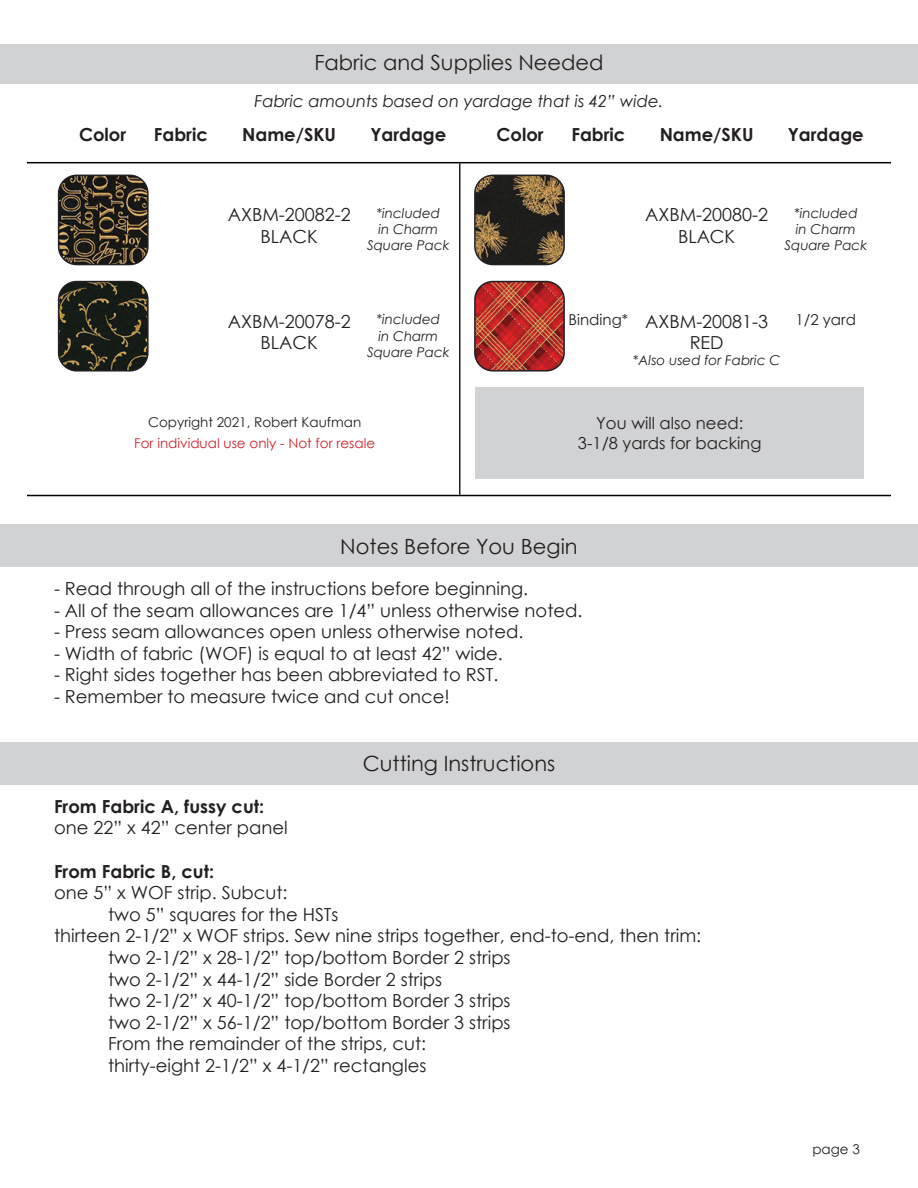
<style>
.page{position:relative;width:918px;height:1188px;background:#fff}
.page>*{position:absolute;margin:0;border:0;box-sizing:border-box;transform-origin:0 0}
.t1{font:21px "Century Gothic";color:#231f20}
.t2{font:18px/21.6px "Century Gothic";color:#231f20;text-align:center}
.t3{font:700 18px "Century Gothic";color:#231f20}
.t4{font:italic 16.5px "Century Gothic";color:#231f20}
.t5{font:16.5px/19.8px "Century Gothic";color:#231f20;text-align:center}
.t6{font:15px "Century Gothic";color:#231f20}
.t7{font:italic 13.5px/16.2px "Century Gothic";color:#231f20;text-align:center}
.t8{font:13.5px "Century Gothic";color:#d1232a}
.t9{font:13.5px "Century Gothic";color:#231f20}
</style>
<div class="page">
<div style="left:0;top:44px;width:918px;height:40px;background:#d1d2d4"></div>
<hr style="left:27px;top:162px;width:864px;height:1px;background:#000">
<hr style="left:459px;top:163px;width:1px;height:332px;background:#231f20">
<img style="left:59px;top:175px;width:87px;height:90px">
<div style="left:58px;top:175px;width:91px;height:90px;border:2px solid #231f20;border-radius:18px"></div>
<img style="left:59px;top:282px;width:87px;height:87px">
<div style="left:58px;top:281px;width:91px;height:91px;border:2px solid #231f20;border-radius:18px"></div>
<img style="left:475px;top:175px;width:89px;height:90px">
<div style="left:474px;top:175px;width:91px;height:90px;border:2px solid #231f20;border-radius:18px"></div>
<img style="left:475px;top:282px;width:89px;height:87px">
<div style="left:474px;top:281px;width:91px;height:91px;border:2px solid #231f20;border-radius:18px"></div>
<hr style="left:27px;top:495px;width:864px;height:1px;background:#000">
<div style="left:475px;top:387px;width:389px;height:91px;background:#d1d2d4"></div>
<div style="left:0;top:525px;width:918px;height:42px;background:#d1d2d4"></div>
<div style="left:0;top:742px;width:918px;height:42px;background:#d1d2d4"></div>
<p class="t1" style="left:314px;top:47px;width:291px">Fabric and Supplies Needed</p>
<p class="t4" style="left:254px;top:90px;width:411px">Fabric amounts based on yardage that is 42” wide.</p>
<p class="t3" style="left:79px;top:121px;width:49px">Color</p>
<p class="t3" style="left:154px;top:121px;width:55px">Fabric</p>
<p class="t3" style="left:242px;top:121px;width:95px">Name/SKU</p>
<p class="t3" style="left:370px;top:121px;width:77px">Yardage</p>
<p class="t3" style="left:497px;top:121px;width:49px">Color</p>
<p class="t3" style="left:571px;top:121px;width:55px">Fabric</p>
<p class="t3" style="left:660px;top:121px;width:95px">Name/SKU</p>
<p class="t3" style="left:788px;top:121px;width:77px">Yardage</p>
<p class="t2" style="left:228px;top:204px;width:124px">AXBM-20082-2<br>BLACK</p>
<p class="t7" style="left:367px;top:205px;width:84px">*included<br>in Charm<br>Square Pack</p>
<p class="t2" style="left:645px;top:204px;width:124px">AXBM-20080-2<br>BLACK</p>
<p class="t7" style="left:784px;top:205px;width:84px">*included<br>in Charm<br>Square Pack</p>
<p class="t2" style="left:228px;top:310px;width:124px">AXBM-20078-2<br>BLACK</p>
<p class="t7" style="left:367px;top:311px;width:84px">*included<br>in Charm<br>Square Pack</p>
<p class="t6" style="left:569px;top:310px;width:61px">Binding*</p>
<p class="t2" style="left:645px;top:310px;width:124px">AXBM-20081-3<br>RED</p>
<p class="t7" style="left:633px;top:352px;width:149px">*Also used for Fabric C</p>
<p class="t6" style="left:796px;top:310px;width:62px">1/2 yard</p>
<p class="t9" style="left:148px;top:413px;width:215px">Copyright 2021, Robert Kaufman</p>
<p class="t8" style="left:134px;top:434px;width:243px">For individual use only - Not for resale</p>
<p class="t5" style="left:578px;top:413px;width:185px">You will also need:<br>3-1/8 yards for backing</p>
<p class="t1" style="left:340px;top:531px;width:239px">Notes Before You Begin</p>
<p class="t2" style="left:54px;top:577px;width:476px">- Read through all of the instructions before beginning.</p>
<p class="t2" style="left:54px;top:599px;width:530px">- All of the seam allowances are 1/4” unless otherwise noted.</p>
<p class="t2" style="left:54px;top:621px;width:471px">- Press seam allowances open unless otherwise noted.</p>
<p class="t2" style="left:54px;top:642px;width:450px">- Width of fabric (WOF) is equal to at least 42” wide.</p>
<p class="t2" style="left:54px;top:664px;width:446px">- Right sides together has been abbreviated to RST.</p>
<p class="t2" style="left:54px;top:685px;width:397px">- Remember to measure twice and cut once!</p>
<p class="t1" style="left:363px;top:749px;width:194px">Cutting Instructions</p>
<p class="t3" style="left:54px;top:793px;width:212px">From Fabric A, fussy cut:</p>
<p class="t2" style="left:54px;top:817px;width:235px">one 22” x 42” center panel</p>
<p class="t3" style="left:54px;top:857px;width:162px">From Fabric B, cut:</p>
<p class="t2" style="left:54px;top:882px;width:235px">one 5” x WOF strip. Subcut:</p>
<p class="t2" style="left:108px;top:903px;width:232px">two 5” squares for the HSTs</p>
<p class="t2" style="left:54px;top:925px;width:649px">thirteen 2-1/2” x WOF strips. Sew nine strips together, end-to-end, then trim:</p>
<p class="t2" style="left:108px;top:946px;width:404px">two 2-1/2” x 28-1/2” top/bottom Border 2 strips</p>
<p class="t2" style="left:108px;top:968px;width:336px">two 2-1/2” x 44-1/2” side Border 2 strips</p>
<p class="t2" style="left:108px;top:990px;width:404px">two 2-1/2” x 40-1/2” top/bottom Border 3 strips</p>
<p class="t2" style="left:108px;top:1011px;width:404px">two 2-1/2” x 56-1/2” top/bottom Border 3 strips</p>
<p class="t2" style="left:108px;top:1033px;width:320px">From the remainder of the strips, cut:</p>
<p class="t2" style="left:108px;top:1054px;width:320px">thirty-eight 2-1/2” x 4-1/2” rectangles</p>
<p class="t9" style="left:812px;top:1140px;width:49px">page 3</p>
</div>
